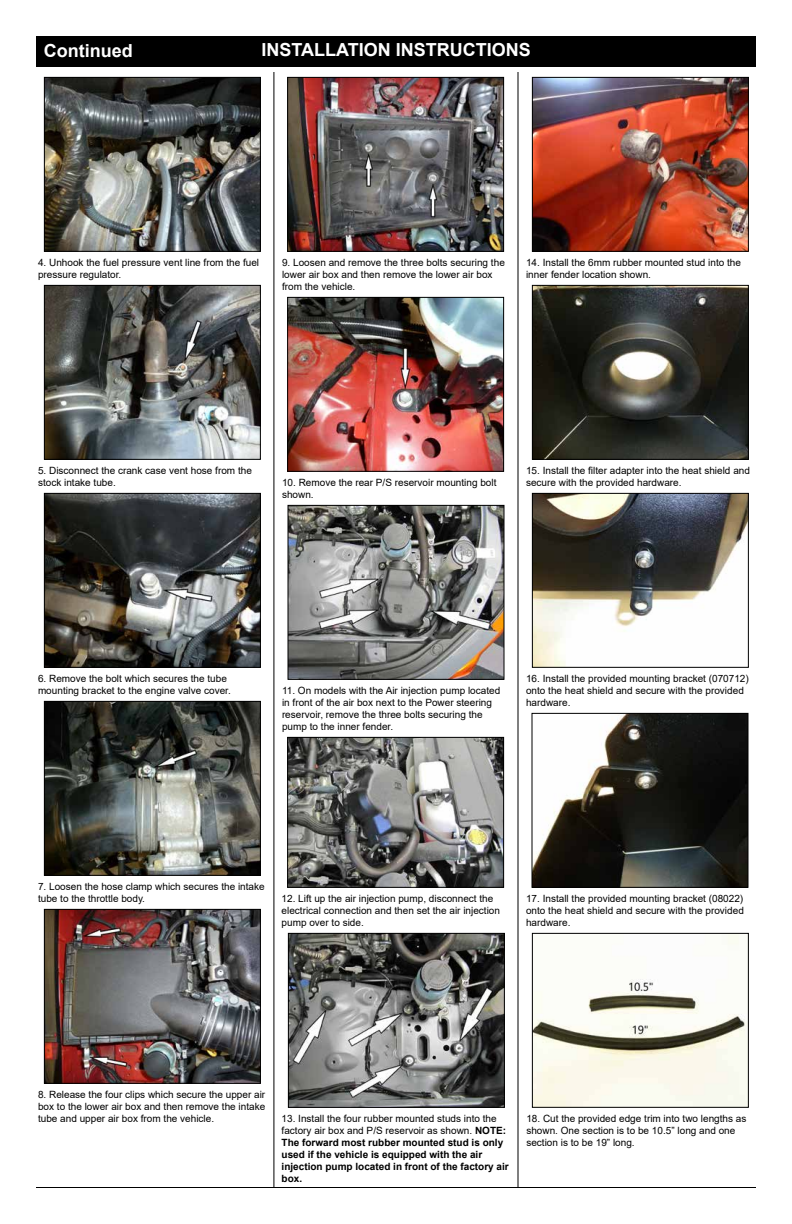
<style>
.page{position:relative;width:792px;height:1224px;background:#fff}
.page>*{position:absolute;margin:0;border:0;box-sizing:border-box;transform-origin:0 0}
.t1{font:700 18px "Arial";color:#fff}
.t2{font:10px/12px "Arial";color:#000}
.t3{font:700 10px/12px "Arial";color:#000}
.s1{font-weight:400}
</style>
<div class="page">
<div style="left:36px;top:36px;width:720px;height:31px;background:#000"></div>
<hr style="left:274px;top:72px;width:1px;height:1116px;background:#000">
<hr style="left:518px;top:72px;width:1px;height:1116px;background:#000">
<hr style="left:36px;top:1187px;width:720px;height:1px;background:#000">
<img style="left:46px;top:79px;width:213px;height:171px">
<div style="left:44px;top:77px;width:217px;height:175px;border:1px solid #000"></div>
<img style="left:46px;top:287px;width:213px;height:171px">
<div style="left:44px;top:285px;width:217px;height:175px;border:1px solid #000"></div>
<img style="left:46px;top:495px;width:213px;height:171px">
<div style="left:44px;top:493px;width:217px;height:175px;border:1px solid #000"></div>
<img style="left:46px;top:703px;width:213px;height:171px">
<div style="left:44px;top:701px;width:217px;height:175px;border:1px solid #000"></div>
<img style="left:46px;top:911px;width:213px;height:171px">
<div style="left:44px;top:909px;width:217px;height:175px;border:1px solid #000"></div>
<img style="left:289px;top:79px;width:213px;height:171px">
<div style="left:287px;top:77px;width:217px;height:175px;border:1px solid #000"></div>
<img style="left:289px;top:299px;width:213px;height:171px">
<div style="left:287px;top:297px;width:217px;height:175px;border:1px solid #000"></div>
<img style="left:290px;top:507px;width:212px;height:171px">
<div style="left:288px;top:505px;width:216px;height:175px;border:1px solid #000"></div>
<img style="left:289px;top:739px;width:213px;height:147px">
<div style="left:287px;top:737px;width:217px;height:151px;border:1px solid #000"></div>
<img style="left:290px;top:935px;width:213px;height:171px">
<div style="left:288px;top:933px;width:217px;height:175px;border:1px solid #000"></div>
<img style="left:534px;top:79px;width:213px;height:171px">
<div style="left:532px;top:77px;width:217px;height:175px;border:1px solid #000"></div>
<img style="left:534px;top:287px;width:213px;height:171px">
<div style="left:532px;top:285px;width:217px;height:175px;border:1px solid #000"></div>
<img style="left:534px;top:495px;width:213px;height:171px">
<div style="left:532px;top:493px;width:217px;height:175px;border:1px solid #000"></div>
<img style="left:534px;top:715px;width:212px;height:171px">
<div style="left:532px;top:713px;width:216px;height:175px;border:1px solid #000"></div>
<img style="left:534px;top:935px;width:213px;height:171px">
<div style="left:532px;top:933px;width:217px;height:175px;border:1px solid #000"></div>
<h1 class="t1" style="left:44px;top:38px;width:90px">Continued</h1>
<h1 class="t1" style="left:261px;top:37px;width:271px">INSTALLATION INSTRUCTIONS</h1>
<p class="t2" style="left:38px;top:256px;width:223px">4. Unhook the fuel pressure vent line from the fuel pressure regulator.</p>
<p class="t2" style="left:282px;top:256px;width:224px">9. Loosen and remove the three bolts securing the lower air box and then remove the lower air box from the vehicle.</p>
<p class="t2" style="left:526px;top:256px;width:217px">14. Install the 6mm rubber mounted stud into the inner fender location shown.</p>
<p class="t2" style="left:38px;top:464px;width:215px">5. Disconnect the crank case vent hose from the stock intake tube.</p>
<p class="t2" style="left:282px;top:476px;width:216px">10. Remove the rear P/S reservoir mounting bolt shown.</p>
<p class="t2" style="left:526px;top:464px;width:226px">15. Install the filter adapter into the heat shield and secure with the provided hardware.</p>
<p class="t2" style="left:38px;top:672px;width:194px">6. Remove the bolt which secures the tube mounting bracket to the engine valve cover.</p>
<p class="t2" style="left:282px;top:684px;width:220px">11. On models with the Air injection pump located in front of the air box next to the Power steering reservoir, remove the three bolts securing the pump to the inner fender.</p>
<p class="t2" style="left:526px;top:672px;width:224px">16. Install the provided mounting bracket (070712) onto the heat shield and secure with the provided hardware.</p>
<p class="t2" style="left:38px;top:880px;width:228px">7. Loosen the hose clamp which secures the intake tube to the throttle body.</p>
<p class="t2" style="left:282px;top:892px;width:220px">12. Lift up the air injection pump, disconnect the electrical connection and then set the air injection pump over to side.</p>
<p class="t2" style="left:526px;top:892px;width:219px;text-align:justify">17. Install the provided mounting bracket (08022) onto the heat shield and secure with the provided hardware.</p>
<p class="t2" style="left:38px;top:1088px;width:229px;text-align:justify">8. Release the four clips which secure the upper air box to the lower air box and then remove the intake tube and upper air box from the vehicle.</p>
<p class="t3" style="left:282px;top:1113px;width:229px"><span class="s1">13. Install the four rubber mounted studs into the factory air box and P/S reservoir as shown.</span> NOTE:<br>The forward most rubber mounted stud is only used if the vehicle is equipped with the air injection pump located in front of the factory air box.</p>
<p class="t2" style="left:526px;top:1112px;width:222px">18. Cut the provided edge trim into two lengths as shown. One section is to be 10.5” long and one section is to be 19” long.</p>
</div>
